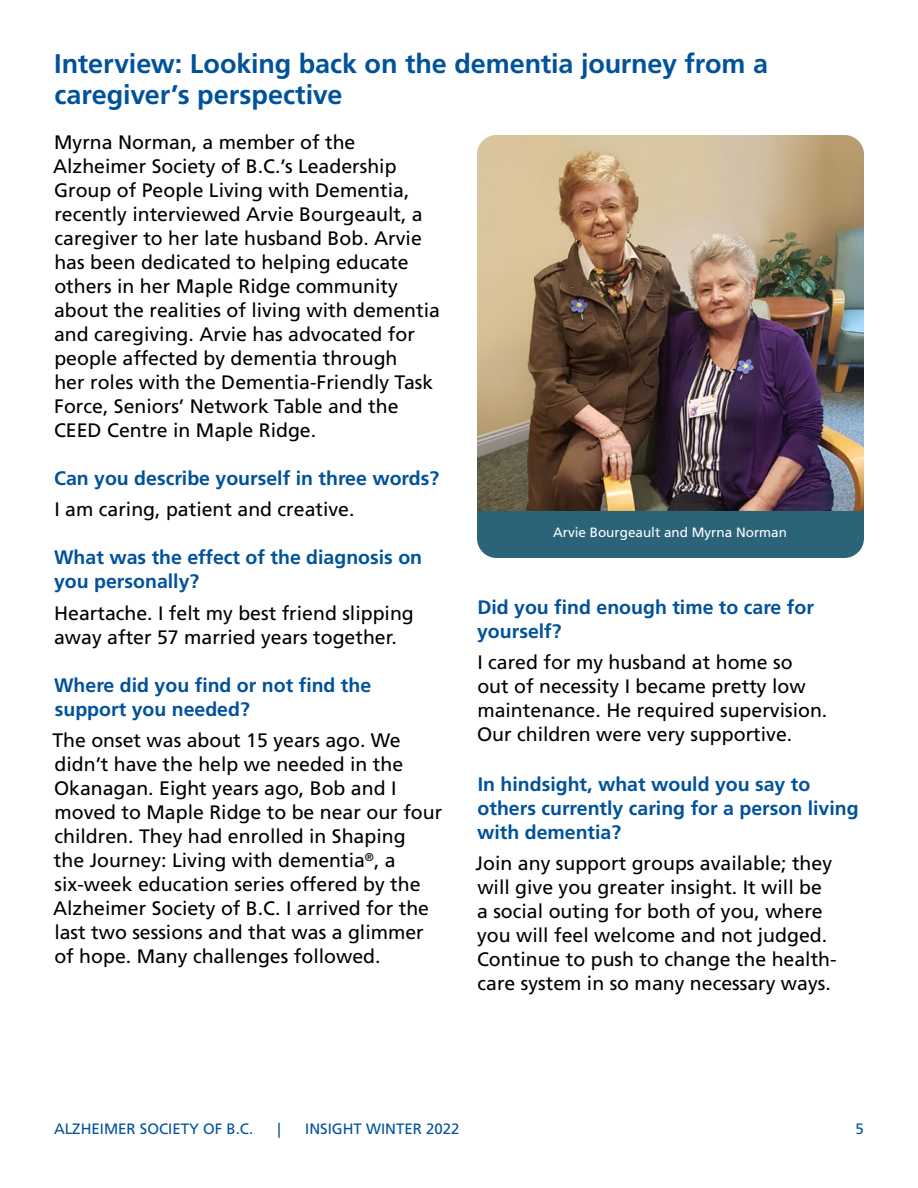
<style>
.page{position:relative;width:918px;height:1188px;background:#fff}
.page>*{position:absolute;margin:0;border:0;box-sizing:border-box;transform-origin:0 0}
.t1{font:700 27px/31.5px "Frutiger LT Std";letter-spacing:-.005em;color:#00529b}
.t2{font:19.5px/24px "Frutiger LT Std";color:#000}
.t3{font:700 19.5px/24px "Frutiger LT Std";color:#00529b}
.t4{font:15px "Frutiger LT Std";color:#00529b}
.t5{font:13.5px "Frutiger LT Std";color:#fff}
</style>
<div class="page">
<img style="left:477px;top:135px;width:387px;height:376px">
<div style="left:477px;top:511px;width:387px;height:47px;background:#2b6378"></div>
<h1 class="t1" style="left:54px;top:48px;width:715px">Interview: Looking back on the dementia journey from a caregiver’s perspective</h1>
<p class="t2" style="left:53px;top:130px;width:388px">Myrna Norman, a member of the Alzheimer Society of B.C.’s Leadership Group of People Living with Dementia, recently interviewed Arvie Bourgeault, a caregiver to her late husband Bob. Arvie has been dedicated to helping educate others in her Maple Ridge community about the realities of living with dementia and caregiving. Arvie has advocated for people affected by dementia through<br>her roles with the Dementia-Friendly Task Force, Seniors’ Network Table and the CEED Centre in Maple Ridge.</p>
<p class="t3" style="left:54px;top:466px;width:387px">Can you describe yourself in three words?</p>
<p class="t2" style="left:54px;top:497px;width:302px">I am caring, patient and creative.</p>
<p class="t3" style="left:54px;top:545px;width:370px">What was the effect of the diagnosis on you personally?</p>
<p class="t2" style="left:54px;top:601px;width:361px">Heartache. I felt my best friend slipping away after 57 married years together.</p>
<p class="t3" style="left:54px;top:673px;width:319px">Where did you find or not find the support you needed?</p>
<p class="t2" style="left:52px;top:729px;width:391px">The onset was about 15 years ago. We didn’t have the help we needed in the Okanagan. Eight years ago, Bob and I moved to Maple Ridge to be near our four children. They had enrolled in Shaping<br>the Journey: Living with dementia<sup>®</sup>, a six-week education series offered by the Alzheimer Society of B.C. I arrived for the last two sessions and that was a glimmer of hope. Many challenges followed.</p>
<p class="t5" style="left:553px;top:524px;width:236px">Arvie Bourgeault and Myrna Norman</p>
<p class="t3" style="left:477px;top:595px;width:338px">Did you find enough time to care for yourself?</p>
<p class="t2" style="left:477px;top:651px;width:352px">I cared for my husband at home so out of necessity I became pretty low maintenance. He required supervision.<br>Our children were very supportive.</p>
<p class="t3" style="left:477px;top:772px;width:383px">In hindsight, what would you say to others currently caring for a person living with dementia?</p>
<p class="t2" style="left:476px;top:852px;width:363px">Join any support groups available; they will give you greater insight. It will be<br>a social outing for both of you, where you will feel welcome and not judged.<br>Continue to push to change the health&shy;care system in so many necessary ways.</p>
<p class="t4" style="left:54px;top:1120px;width:201px">ALZHEIMER SOCIETY OF B.C.</p>
<p class="t4" style="left:278px;top:1120px;width:5px">|</p>
<p class="t4" style="left:305px;top:1120px;width:156px">INSIGHT WINTER 2022</p>
<p class="t4" style="left:856px;top:1120px;width:10px">5</p>
</div>
